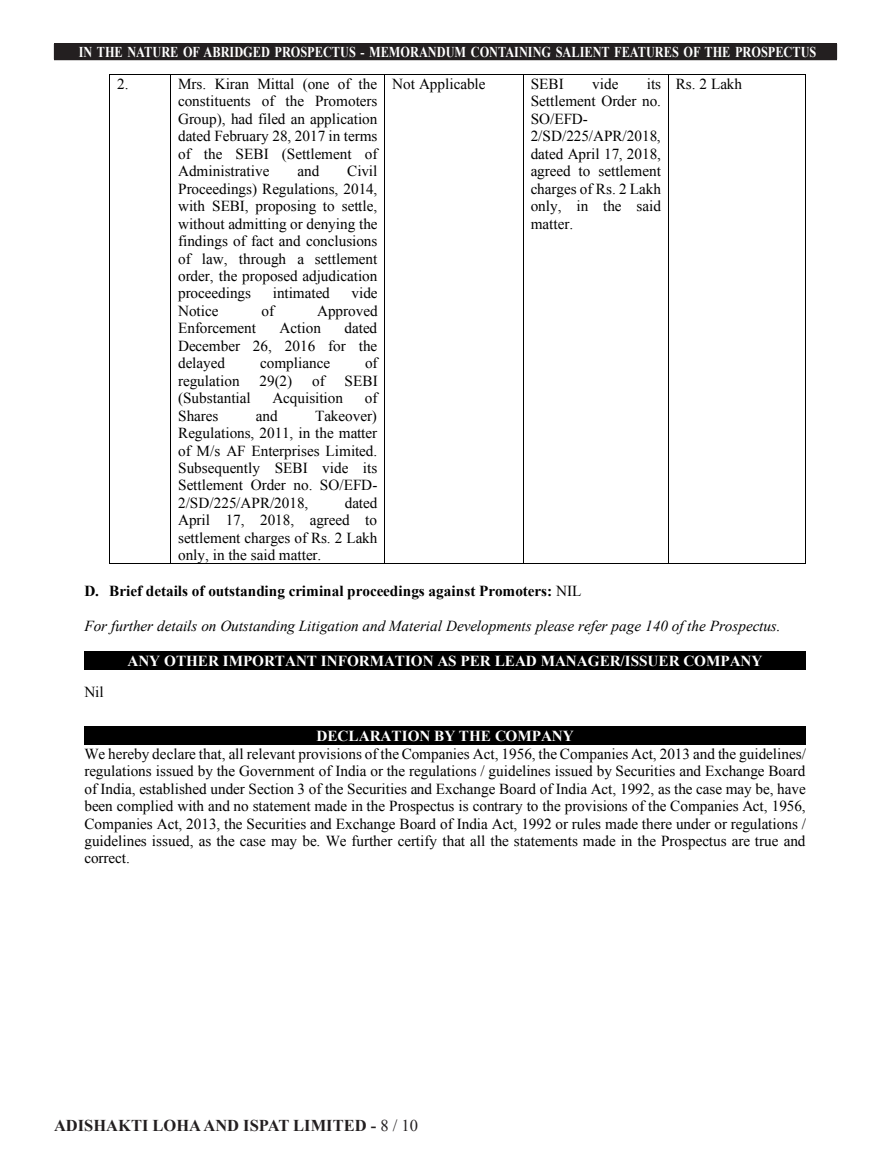
<style>
.page{position:relative;width:891px;height:1161px;background:#fff}
.page>*{position:absolute;margin:0;border:0;box-sizing:border-box;transform-origin:0 0}
.t1{font:700 16.5px "Times New Roman";color:#231f20}
.t2{font:15.15px/17.4px "Times New Roman";color:#000;text-align:justify}
.t3{font:italic 15.15px "Times New Roman";color:#000}
.t4{font:700 15.15px "Times New Roman";color:#000}
.t5{font:700 15.15px "Times New Roman";letter-spacing:-.005em;color:#fff}
.t6{font:700 15px "Times New Roman";color:#fff;scale:.82 1}
.s1{font-weight:400}
.s2{font-weight:700;color:#fff}
</style>
<div class="page">
<div style="left:54px;top:44px;width:783px;height:16px;background:#231f20"></div>
<hr style="left:54px;top:43px;width:783px;height:1px;background:#231f20">
<hr style="left:110px;top:74px;width:60px;height:1px;background:#000">
<hr style="left:171px;top:74px;width:214px;height:1px;background:#000">
<hr style="left:385px;top:74px;width:138px;height:1px;background:#000">
<hr style="left:523px;top:74px;width:145px;height:1px;background:#000">
<hr style="left:669px;top:74px;width:136px;height:1px;background:#000">
<hr style="left:109px;top:75px;width:1px;height:489px;background:#000">
<hr style="left:110px;top:564px;width:60px;height:1px;background:#000">
<hr style="left:170px;top:75px;width:1px;height:489px;background:#000">
<hr style="left:171px;top:564px;width:214px;height:1px;background:#000">
<hr style="left:385px;top:75px;width:1px;height:489px;background:#000">
<hr style="left:385px;top:564px;width:138px;height:1px;background:#000">
<hr style="left:523px;top:75px;width:1px;height:489px;background:#000">
<hr style="left:523px;top:564px;width:145px;height:1px;background:#000">
<hr style="left:668px;top:75px;width:1px;height:489px;background:#000">
<hr style="left:669px;top:564px;width:136px;height:1px;background:#000">
<hr style="left:805px;top:75px;width:1px;height:489px;background:#000">
<div style="left:92px;top:652px;width:707px;height:17px;background:#000"></div>
<hr style="left:85px;top:651px;width:720px;height:1px;background:#000">
<svg style="left:84px;top:651px;width:1px;height:19px"></svg>
<hr style="left:85px;top:669px;width:720px;height:1px;background:#000">
<svg style="left:805px;top:651px;width:1px;height:19px"></svg>
<div style="left:92px;top:726px;width:707px;height:18px;background:#000"></div>
<hr style="left:85px;top:726px;width:720px;height:1px;background:#000">
<svg style="left:84px;top:726px;width:1px;height:19px"></svg>
<hr style="left:85px;top:744px;width:720px;height:1px;background:#000">
<svg style="left:805px;top:726px;width:1px;height:19px"></svg>
<p class="t6" style="left:79px;top:41px;width:901px">IN THE NATURE OF ABRIDGED PROSPECTUS - MEMORANDUM CONTAINING SALIENT FEATURES OF THE PROSPECTUS</p>
<p class="t2" style="left:117px;top:75px;width:13px">2.</p>
<p class="t2" style="left:178px;top:75px;width:201px">Mrs. Kiran Mittal (one of the constituents of the Promoters Group), had filed an application dated February 28, 2017 in terms of the SEBI (Settlement of Administrative</p>
<p class="t2" style="left:392px;top:75px;width:95px">Not Applicable</p>
<p class="t2" style="left:531px;top:75px;width:35px">SEBI</p>
<p class="t2" style="left:592px;top:75px;width:28px">vide</p>
<p class="t2" style="left:531px;top:75px;width:132px;text-align:left;text-indent:116px">its<br>Settlement Order no.<br>SO/EFD-<br>2/SD/225/APR/2018, dated April 17, 2018, agreed to settlement charges of Rs. 2 Lakh only, in the said matter.</p>
<p class="t2" style="left:676px;top:75px;width:68px">Rs. 2 Lakh</p>
<p class="t2" style="left:178px;top:162px;width:201px;text-indent:169px">Civil Proceedings) Regulations, 2014, with SEBI, proposing to settle, without admitting or denying the findings of fact and conclusions of law, through a settlement order, the proposed adjudication proceedings</p>
<p class="t2" style="left:297px;top:162px;width:23px">and</p>
<p class="t2" style="left:273px;top:284px;width:59px">intimated</p>
<p class="t2" style="left:351px;top:284px;width:28px">vide</p>
<p class="t2" style="left:178px;top:302px;width:42px">Notice</p>
<p class="t2" style="left:261px;top:302px;width:14px">of</p>
<p class="t2" style="left:317px;top:302px;width:62px">Approved</p>
<p class="t2" style="left:178px;top:319px;width:80px">Enforcement</p>
<p class="t2" style="left:280px;top:319px;width:43px">Action</p>
<p class="t2" style="left:178px;top:319px;width:201px;text-indent:166px">dated December 26, 2016 for the delayed</p>
<p class="t2" style="left:260px;top:354px;width:71px">compliance</p>
<p class="t2" style="left:365px;top:354px;width:14px">of</p>
<p class="t2" style="left:178px;top:372px;width:63px">regulation</p>
<p class="t2" style="left:259px;top:372px;width:34px">29(2)</p>
<p class="t2" style="left:312px;top:372px;width:14px">of</p>
<p class="t2" style="left:344px;top:372px;width:35px">SEBI</p>
<p class="t2" style="left:178px;top:389px;width:74px">(Substantial</p>
<p class="t2" style="left:272px;top:389px;width:72px">Acquisition</p>
<p class="t2" style="left:365px;top:389px;width:14px">of</p>
<p class="t2" style="left:178px;top:407px;width:42px">Shares</p>
<p class="t2" style="left:256px;top:407px;width:23px">and</p>
<p class="t2" style="left:178px;top:406px;width:201px;text-indent:137px">Takeover)<br>Regulations, 2011, in the matter of M/s AF Enterprises Limited.<br>Subsequently SEBI vide its Settlement Order no. SO/EFD-2/SD/225/APR/2018,</p>
<p class="t2" style="left:178px;top:494px;width:201px;text-indent:167px">dated April 17, 2018, agreed to settlement charges of Rs. 2 Lakh only, in the said matter.</p>
<p class="t4" style="left:84px;top:580px;width:498px">D. Brief details of outstanding criminal proceedings against Promoters: <span class="s1">NIL</span></p>
<p class="t3" style="left:84px;top:615px;width:698px">For further details on Outstanding Litigation and Material Developments please refer page 140 of the Prospectus.</p>
<p class="t5" style="left:127px;top:651px;width:637px">ANY OTHER IMPORTANT INFORMATION AS PER LEAD MANAGER/ISSUER COMPANY</p>
<p class="t2" style="left:84px;top:683px;width:21px">Nil</p>
<p class="t2" style="left:84px;top:727px;width:723px;text-align:left;text-indent:232px"><span class="s2">DECLARATION BY THE COMPANY<br></span>We hereby declare that, all relevant provisions of the Companies Act, 1956, the Companies Act, 2013 and the guidelines/ regulations issued by the Government of India or the regulations / guidelines issued by Securities and Exchange Board of India, established under Section 3 of the Securities and Exchange Board of India Act, 1992, as the case may be, have been complied with and no statement made in the Prospectus is contrary to the provisions of the Companies Act, 1956, Companies Act, 2013, the Securities and Exchange Board of India Act, 1992 or rules made there under or regulations / guidelines issued, as the case may be. We further certify that all the statements made in the Prospectus are true and correct.</p>
<p class="t1" style="left:54px;top:1114px;width:365px">ADISHAKTI LOHA AND ISPAT LIMITED - <span class="s1">8 / 10</span></p>
</div>
